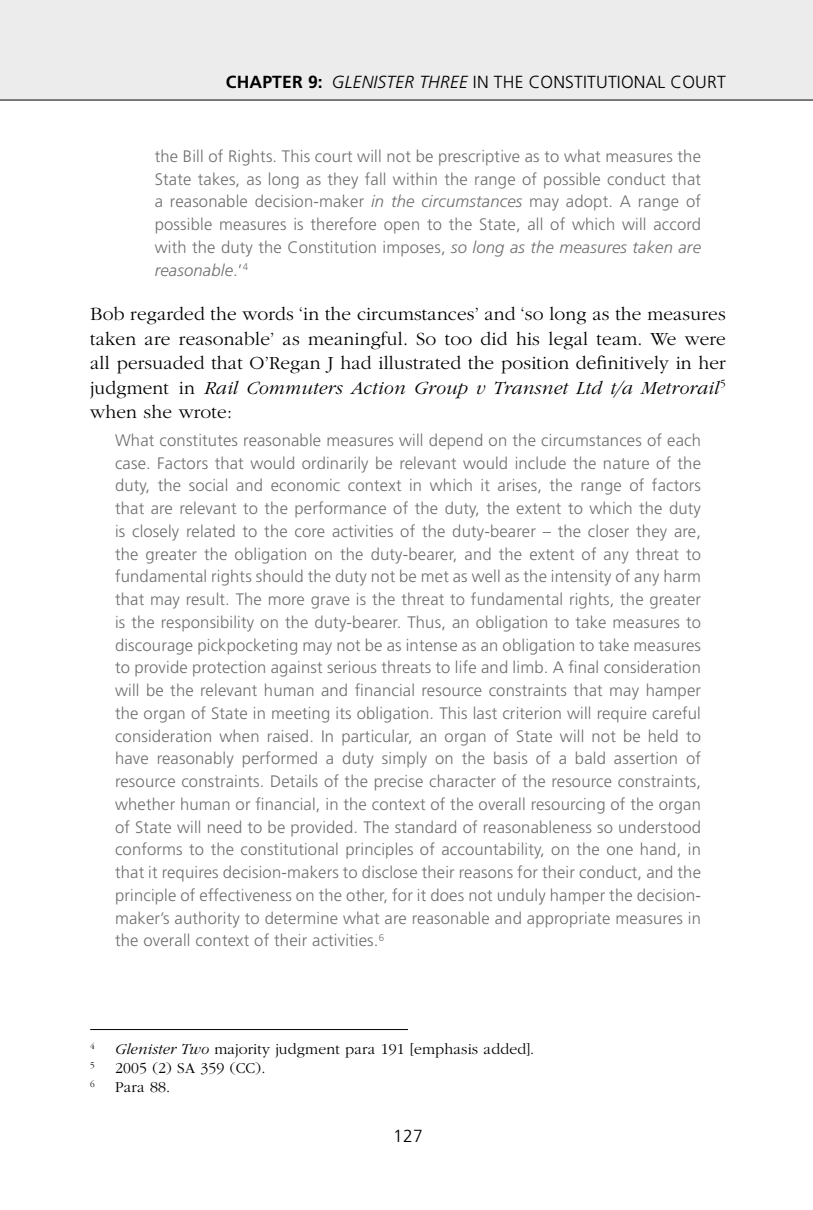
<style>
.page{position:relative;width:813px;height:1210px;background:#fff}
.page>*{position:absolute;margin:0;border:0;box-sizing:border-box;transform-origin:0 0}
.t1{font:300 19.25px/24.5px "ITC Garamond Std";letter-spacing:.01em;color:#000;text-align:justify}
.t2{font:300 17.5px "Frutiger LT Std";letter-spacing:.01em;color:#000}
.t3{font:700 17.5px "Frutiger LT Std";color:#000}
.t4{font:300 16.62px/22.8px "Frutiger LT Std";letter-spacing:.01em;color:#6f6f6e;text-align:justify}
.t5{font:300 15.75px "ITC Garamond Std";letter-spacing:.01em;color:#000}
.t6{font:300 9.1px "ITC Garamond Std";color:#000}
.s1{font-weight:700}
.s2{font-style:italic}
</style>
<div class="page">
<div style="left:0;top:0;width:812px;height:100px;background:#ececed"></div>
<hr style="left:0;top:100px;width:812px;height:1px;background:#000">
<hr style="left:90px;top:1029px;width:318px;height:1px;background:#000">
<p class="t3" style="left:226px;top:72px;width:23px">CHAPTER</p>
<p class="t2" style="left:308px;top:72px;width:419px"><span class="s1">9:</span> <span class="s2">GLENISTER THREE</span> IN THE CON STITUTIONAL COURT</p>
<p class="t4" style="left:155px;top:145px;width:547px">the Bill of Rights. This court will not be prescriptive as to what measures the State takes, as long as they fall within the range of possible conduct that a reasonable decision-maker <span class="s2">in the circumstances</span> may adopt. A range of possible measures is therefore open to the State, all of which will accord with the duty the Constitution imposes, <span class="s2">so long as the measures taken are reasonable</span>.’<sup>4</sup></p>
<p class="t1" style="left:90px;top:302px;width:637px">Bob regarded the words ‘in the circumstances’ and ‘so long as the measures taken are reasonable’ as meaningful. So too did his legal team. We were all persuaded that O’Regan J had illustrated the position definitively in her judgment in <span class="s2">Rail Commuters Action Group v Transnet Ltd t/a Metrorail</span><sup>5 </sup>when she wrote:</p>
<p class="t4" style="left:115px;top:429px;width:587px">What constitutes reasonable measures will depend on the circumstances of each case. Factors that would ordinarily be relevant would include the nature of the duty, the social and economic context in which it arises, the range of factors that are relevant to the performance of the duty, the extent to which the duty is closely related to the core activities of the duty-bearer – the closer they are, the greater the obligation on the duty-bearer, and the extent of any threat to fundamental rights should the duty not be met as well as the intensity of any harm that may result. The more grave is the threat to fundamental rights, the greater is the responsibility on the duty-bearer. Thus, an obligation to take measures to discourage pickpocketing may not be as intense as an obligation to take measures to provide protection against serious threats to life and limb. A final consideration will be the relevant human and financial resource constraints that may hamper the organ of State in meeting its obligation. This last criterion will require careful consideration when raised. In particular, an organ of State will not be held to have reasonably performed a duty simply on the basis of a bald assertion of resource constraints. Details of the precise character of the resource constraints, whether human or financial, in the context of the overall resourcing of the organ of State will need to be provided. The standard of reasonableness so understood conforms to the constitutional principles of accountability, on the one hand, in that it requires decision-makers to disclose their reasons for their conduct, and the principle of effectiveness on the other, for it does not unduly hamper the decision&shy;maker’s authority to determine what are reasonable and appropriate measures in the overall context of their activities.<sup>6</sup></p>
<p class="t6" style="left:90px;top:1040px;width:6px">4</p>
<p class="t5" style="left:115px;top:1040px;width:420px"><span class="s2">Glenister Two</span> majority judgment para 191 [emphasis added].</p>
<p class="t6" style="left:90px;top:1060px;width:6px">5</p>
<p class="t5" style="left:115px;top:1059px;width:152px">2005 (2) SA 359 (CC).</p>
<p class="t6" style="left:90px;top:1079px;width:6px">6</p>
<p class="t5" style="left:115px;top:1079px;width:57px">Para 88.</p>
<p class="t2" style="left:393px;top:1126px;width:31px">127</p>
</div>
